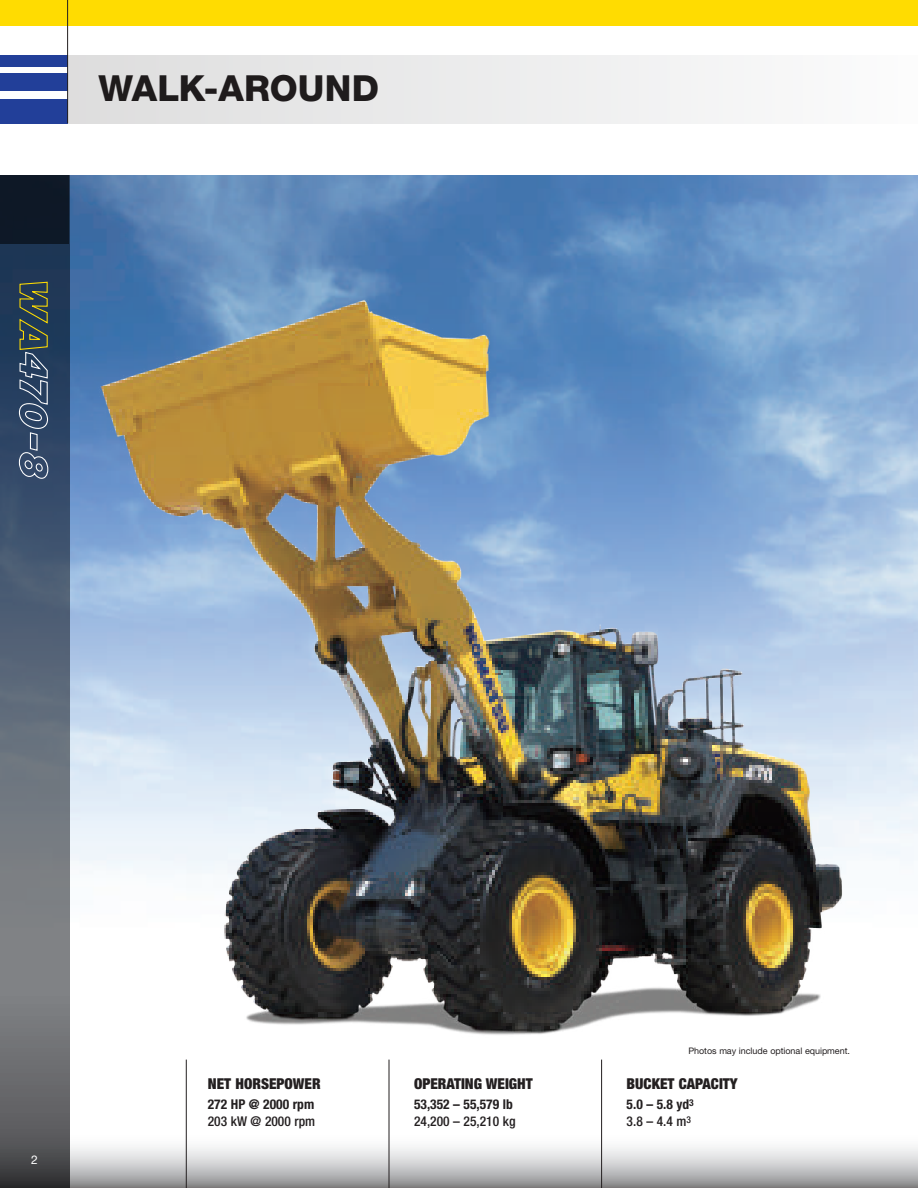
<style>
.page{position:relative;width:918px;height:1188px;background:#fff}
.page>*{position:absolute;margin:0;border:0;box-sizing:border-box;transform-origin:0 0}
.t1{font:800 36px "Helvetica Neue LT Pro";letter-spacing:.005em;color:#231f20}
.t2{font:900 condensed 15px "Helvetica Neue";color:#231f20}
.t3{font:700 condensed 13.5px/16.5px "Helvetica Neue";color:#231f20}
.t4{font:500 condensed 13.5px "Helvetica Neue";color:#231f20}
.t5{font:12px "Helvetica Neue LT Pro";color:#fff}
.t6{font:9px "Helvetica Neue LT Pro";letter-spacing:-.005em;color:#231f20}
.s1{font-weight:500}
</style>
<div class="page">
<img style="left:69px;top:175px;width:849px;height:906px">
<div style="left:68px;top:55px;width:850px;height:68px;background:linear-gradient(to right,#deddde,#fbfcfc)"></div>
<div style="left:0;top:99px;width:68px;height:24px;background:#223f99"></div>
<div style="left:0;top:55px;width:68px;height:12px;background:#223f99"></div>
<div style="left:0;top:74px;width:68px;height:17px;background:#223f99"></div>
<div style="left:0;top:0;width:918px;height:25px;background:#ffdc01"></div>
<hr style="left:67px;top:0;width:1px;height:123px;background:#231f20">
<svg style="left:69px;top:1133px;width:849px;height:55px"></svg>
<svg style="left:0;top:243px;width:69px;height:945px"></svg>
<div style="left:0;top:175px;width:69px;height:68px;background:#0e1826"></div>
<svg style="left:18px;top:281px;width:31px;height:199px"></svg>
<img style="left:87px;top:295px;width:775px;height:759px">
<hr style="left:186px;top:1060px;width:1px;height:128px;background:#231f20">
<hr style="left:389px;top:1060px;width:1px;height:128px;background:#231f20">
<hr style="left:601px;top:1060px;width:1px;height:128px;background:#231f20">
<h1 class="t1" style="left:98px;top:67px;width:282px">WALK-AROUND</h1>
<p class="t5" style="left:31px;top:1153px;width:8px">2</p>
<p class="t2" style="left:208px;top:1075px;width:114px">NET HORSEPOWER</p>
<p class="t3" style="left:208px;top:1096px;width:108px">272 HP @ 2000 rpm</p>
<p class="t4" style="left:208px;top:1113px;width:109px">203 kW @ 2000 rpm</p>
<p class="t2" style="left:414px;top:1075px;width:112px">OPERATING WEIGHT</p>
<p class="t3" style="left:414px;top:1096px;width:100px">53,352 – 55,579 lb</p>
<p class="t4" style="left:414px;top:1113px;width:103px">24,200 – 25,210 kg</p>
<p class="t6" style="left:688px;top:1045px;width:163px">Photos may include optional equipment.</p>
<p class="t2" style="left:627px;top:1075px;width:112px">BUCKET CAPACITY</p>
<p class="t3" style="left:627px;top:1096px;width:69px">5.0 – 5.8 yd<sup>3<br></sup><span class="s1">3.8 – 4.4 m</span><sup>3</sup></p>
</div>
